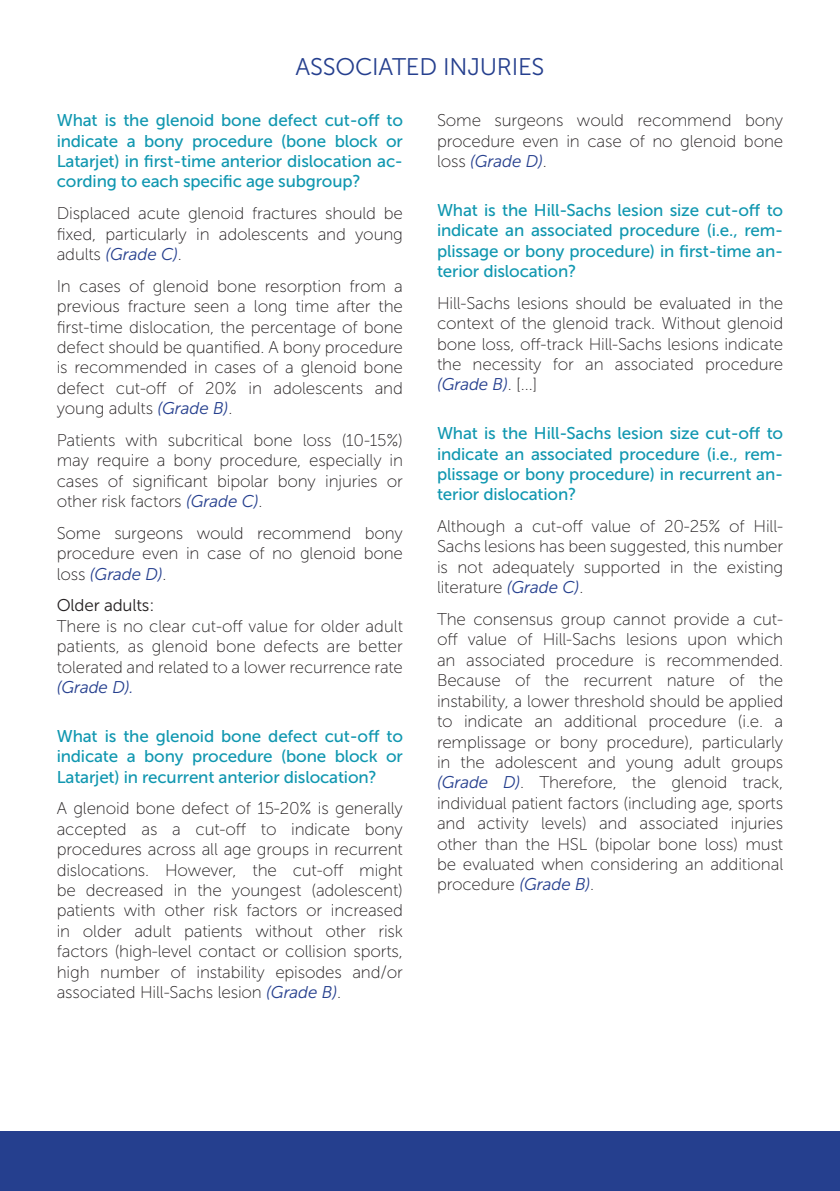
<style>
.page{position:relative;width:840px;height:1191px;background:#fff}
.page>*{position:absolute;margin:0;border:0;box-sizing:border-box;transform-origin:0 0}
.t1{font:24px "Museo Sans 300";letter-spacing:-.01em;color:#253f8e}
.t2{font:17px/20.4px "Museo Sans 100";letter-spacing:-.01em;color:#231f20;text-align:justify}
.t3{font:17px/20.4px "Museo Sans 500";letter-spacing:-.01em;color:#1097b0;text-align:justify}
.t4{font:italic 17px "Museo Sans 300";letter-spacing:-.01em;color:#253f8e}
.t5{font:17px/31.8px "Museo Sans 300";letter-spacing:-.01em;color:#231f20}
.s1{font-family:"Museo Sans 100";font-style:normal;color:#231f20}
.s2{font-family:"Museo Sans 300";font-style:italic;color:#253f8e}
.s3{font-family:"Museo Sans 100"}
.s4{font-style:italic;color:#253f8e}
</style>
<div class="page">
<div style="left:0;top:1131px;width:839px;height:60px;background:#253f8e"></div>
<h1 class="t1" style="left:295px;top:54px;width:250px">ASSOCIATED INJURIES</h1>
<p class="t3" style="left:57px;top:110px;width:347px">What is the glenoid bone defect cut-off to indicate a bony procedure (bone block or Latarjet) in first-time anterior dislocation ac&shy;cording to each specific age subgroup?</p>
<p class="t2" style="left:57px;top:203px;width:347px">Displaced acute glenoid fractures should be fixed, particularly in adolescents and young</p>
<p class="t4" style="left:57px;top:245px;width:127px"><span class="s1">adults</span> (Grade C)<span class="s1">.</span></p>
<p class="t2" style="left:57px;top:276px;width:347px">In cases of glenoid bone resorption from a previous fracture seen a long time after the first-time dislocation, the percentage of bone defect should be quantified. A bony procedure is recommended in cases of a glenoid bone defect cut-off of 20% in adolescents and young adults <span class="s2">(Grade B)</span>.</p>
<p class="t2" style="left:57px;top:430px;width:347px">Patients with subcritical bone loss (10-15%) may require a bony procedure, especially in cases of significant bipolar bony injuries or other risk factors <span class="s2">(Grade C)</span>.</p>
<p class="t2" style="left:57px;top:523px;width:347px">Some surgeons would recommend bony procedure even in case of no glenoid bone</p>
<p class="t5" style="left:57px;top:558px;width:111px"><span class="s3">loss</span> <span class="s4">(Grade D)</span><span class="s3">.<br></span>Older adults:</p>
<p class="t2" style="left:57px;top:616px;width:347px">There is no clear cut-off value for older adult patients, as glenoid bone defects are better tolerated and related to a lower recurrence rate</p>
<p class="t4" style="left:57px;top:678px;width:78px">(Grade D).</p>
<p class="t3" style="left:57px;top:726px;width:347px">What is the glenoid bone defect cut-off to indicate a bony procedure (bone block or Latarjet) in recurrent anterior dislocation?</p>
<p class="t2" style="left:57px;top:798px;width:347px">A glenoid bone defect of 15-20% is generally accepted as a cut-off to indicate bony procedures across all age groups in recurrent dislocations. However, the cut-off might be decreased in the youngest (adolescent) patients with other risk factors or increased in older adult patients without other risk factors (high-level contact or collision sports, high number of instability episodes and/or associated Hill-Sachs lesion <span class="s2">(Grade B)</span>.</p>
<p class="t2" style="left:437px;top:110px;width:347px">Some surgeons would recommend bony procedure even in case of no glenoid bone</p>
<p class="t4" style="left:437px;top:152px;width:111px"><span class="s1">loss</span> (Grade D)<span class="s1">.</span></p>
<p class="t3" style="left:437px;top:200px;width:347px">What is the Hill-Sachs lesion size cut-off to indicate an associated procedure (i.e., rem&shy;plissage or bony procedure) in first-time an&shy;terior dislocation?</p>
<p class="t2" style="left:437px;top:293px;width:347px">Hill-Sachs lesions should be evaluated in the context of the glenoid track. Without glenoid bone loss, off-track Hill-Sachs lesions indicate the necessity for an associated procedure</p>
<p class="t4" style="left:437px;top:375px;width:102px">(Grade B)<span class="s1">. [...]</span></p>
<p class="t3" style="left:437px;top:423px;width:347px">What is the Hill-Sachs lesion size cut-off to indicate an associated procedure (i.e., rem&shy;plissage or bony procedure) in recurrent an&shy;terior dislocation?</p>
<p class="t2" style="left:437px;top:516px;width:347px">Although a cut-off value of 20-25% of Hill-Sachs lesions has been suggested, this number is not adequately supported in the existing literature <span class="s2">(Grade C)</span>.</p>
<p class="t2" style="left:437px;top:609px;width:347px">The consensus group cannot provide a cut&shy;off value of Hill-Sachs lesions upon which an associated procedure is recommended.<br>Because of the recurrent nature of the instability, a lower threshold should be applied to indicate an additional procedure (i.e. a remplissage or bony procedure), particularly in the adolescent and young adult groups <span class="s2">(Grade D)</span>. Therefore, the glenoid track, individual patient factors (including age, sports and activity levels) and associated injuries other than the HSL (bipolar bone loss) must be evaluated when considering an additional procedure <span class="s2">(Grade B)</span>.</p>
</div>
